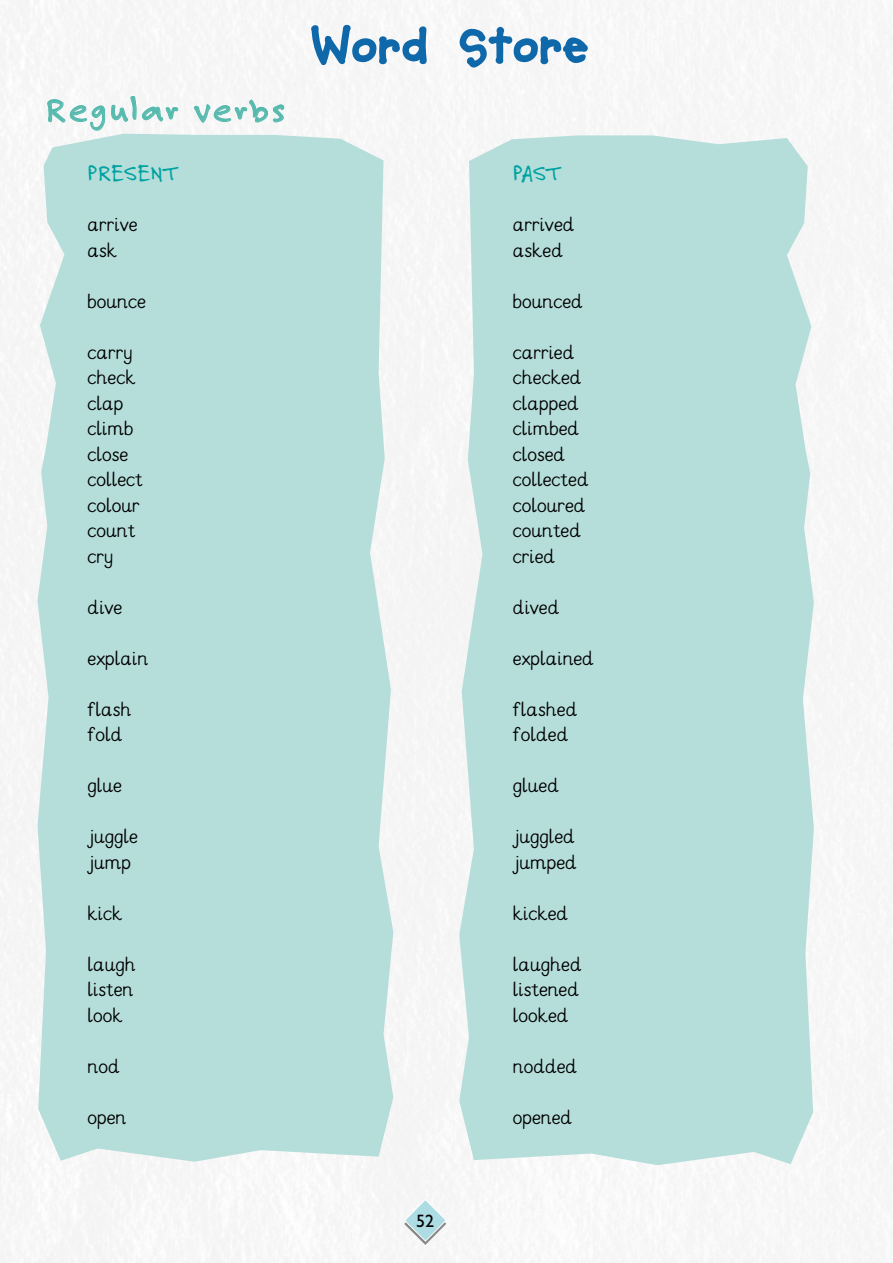
<style>
.page{position:relative;width:893px;height:1263px;background:#fff}
.page>*{position:absolute;margin:0;border:0;box-sizing:border-box;transform-origin:0 0}
.t1{font:800 54px "Soup Bone";color:#0f68a9}
.t2{font:36px "Felt Tip Roman";color:#57baae}
.t3{font:24px "Felt Tip Roman";color:#00a2a2}
.t4{font:18px/25.5px "Alfred Plain";color:#000}
.t5{font:18px "Gill Alt One";color:#000}
</style>
<div class="page">
<div style="left:37px;top:134px;width:356px;height:1028px;background:#b5deda"></div>
<div style="left:459px;top:135px;width:355px;height:1030px;background:#b5deda"></div>
<svg style="left:404px;top:1199px;width:43px;height:46px"></svg>
<svg style="left:46px;top:96px;width:133px;height:45px"></svg>
<svg style="left:193px;top:98px;width:92px;height:26px"></svg>
<h2 class="t2" style="left:46px;top:88px;width:240px">Regular verbs</h2>
<h3 class="t3" style="left:88px;top:159px;width:95px">PRESENT</h3>
<p class="t4" style="left:88px;top:214px;width:51px">arrive ask</p>
<p class="t4" style="left:88px;top:290px;width:60px">bounce</p>
<p class="t4" style="left:88px;top:341px;width:57px">carry check clap climb close collect colour count cry</p>
<p class="t4" style="left:88px;top:596px;width:36px">dive</p>
<p class="t4" style="left:88px;top:647px;width:62px">explain</p>
<p class="t4" style="left:88px;top:698px;width:45px">flash fold</p>
<p class="t4" style="left:88px;top:775px;width:36px">glue</p>
<p class="t4" style="left:88px;top:826px;width:52px">juggle jump</p>
<p class="t4" style="left:88px;top:902px;width:36px">kick</p>
<p class="t4" style="left:88px;top:953px;width:50px">laugh listen look</p>
<p class="t4" style="left:88px;top:1055px;width:34px">nod</p>
<p class="t4" style="left:88px;top:1106px;width:40px">open</p>
<h1 class="t1" style="left:311px;top:19px;width:281px">Word Store</h1>
<h3 class="t3" style="left:513px;top:159px;width:53px">PAST</h3>
<p class="t4" style="left:513px;top:214px;width:63px">arrived asked</p>
<p class="t4" style="left:513px;top:290px;width:71px">bounced</p>
<p class="t4" style="left:513px;top:341px;width:77px">carried checked clapped climbed closed collected coloured counted cried</p>
<p class="t4" style="left:513px;top:596px;width:48px">dived</p>
<p class="t4" style="left:513px;top:647px;width:83px">explained</p>
<p class="t4" style="left:513px;top:698px;width:66px">flashed folded</p>
<p class="t4" style="left:513px;top:775px;width:48px">glued</p>
<p class="t4" style="left:513px;top:826px;width:65px">juggled jumped</p>
<p class="t4" style="left:513px;top:902px;width:57px">kicked</p>
<p class="t4" style="left:513px;top:953px;width:70px">laughed listened looked</p>
<p class="t4" style="left:513px;top:1055px;width:66px">nodded</p>
<p class="t4" style="left:513px;top:1106px;width:61px">opened</p>
<p class="t5" style="left:416px;top:1210px;width:19px">52</p>
</div>
